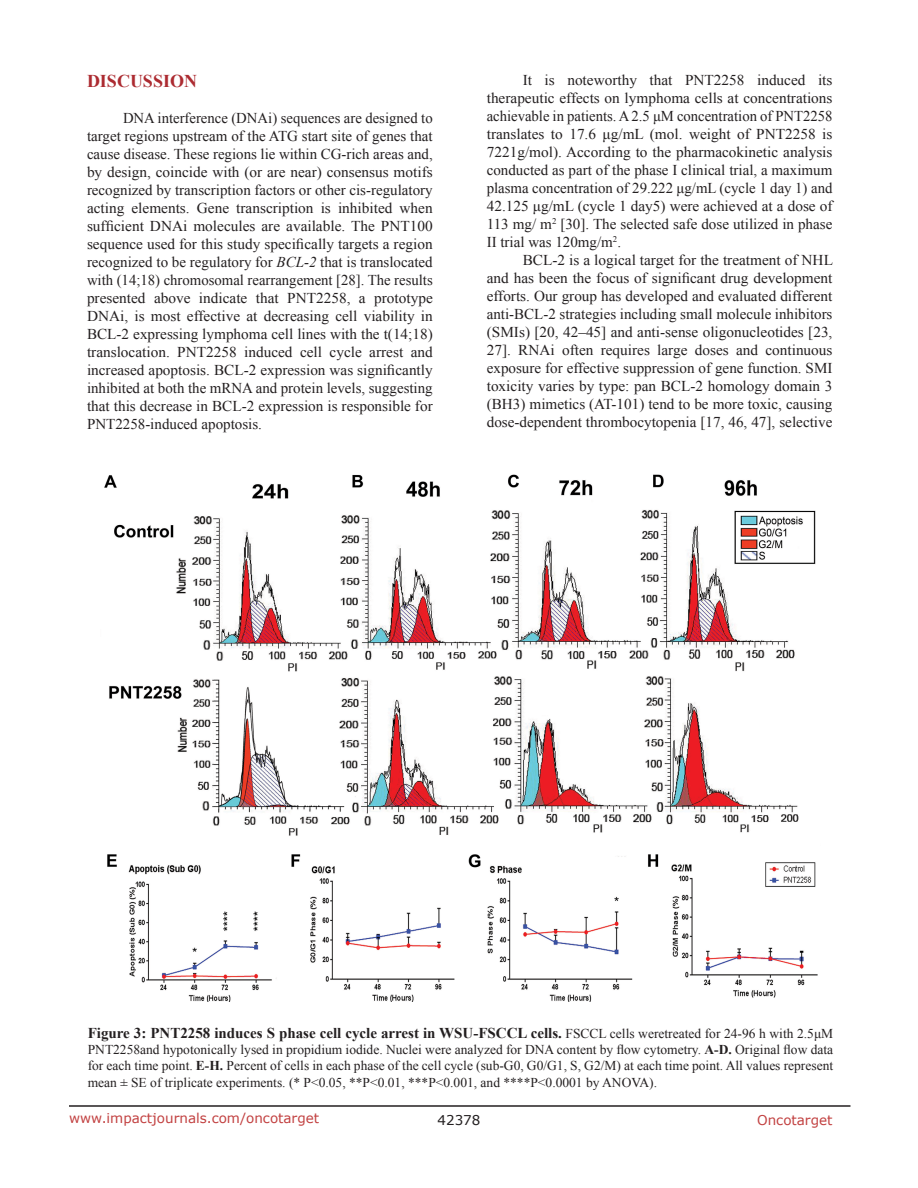
<style>
.page{position:relative;width:918px;height:1188px;background:#fff}
.page>*{position:absolute;margin:0;border:0;box-sizing:border-box;transform-origin:0 0}
.t1{font:700 18px "Times New Roman";color:#ac2b31}
.t2{font:15px/18px "Times New Roman";color:#231f20;text-align:justify}
.t3{font:700 15px "Times New Roman";color:#231f20}
.t4{font:13.5px/16.2px "Times New Roman";color:#231f20;text-align:justify}
.t5{font:13.5px "Verdana";color:#c24141}
.t6{font:13.5px "Verdana";color:#231f20}
.s1{font-style:italic}
.s2{font-weight:400;font-size:13.5px}
.s3{font-weight:700}
</style>
<div class="page">
<hr style="left:69px;top:1105px;width:781px;height:2px;background:#231f20">
<img style="left:104px;top:474px;width:714px;height:528px">
<p class="t1" style="left:87px;top:69px;width:112px">DISCUSSION</p>
<p class="t2" style="left:87px;top:109px;width:347px;text-indent:36px">DNA interference (DNAi) sequences are designed to target regions upstream of the ATG start site of genes that cause disease. These regions lie within CG-rich areas and, by design, coincide with (or are near) consensus motifs recognized by transcription factors or other cis-regulatory acting elements. Gene transcription is inhibited when sufficient DNAi molecules are available. The PNT100 sequence used for this study specifically targets a region recognized to be regulatory for <span class="s1">BCL-2</span> that is translocated with (14;18) chromosomal rearrangement [28]. The results presented above indicate that PNT2258, a prototype DNAi, is most effective at decreasing cell viability in BCL-2 expressing lymphoma cell lines with the t(14;18) translocation. PNT2258 induced cell cycle arrest and increased apoptosis. BCL-2 expression was significantly inhibited at both the mRNA and protein levels, suggesting that this decrease in BCL-2 expression is responsible for PNT2258-induced apoptosis.</p>
<p class="t2" style="left:487px;top:71px;width:347px;text-indent:36px">It is noteworthy that PNT2258 induced its therapeutic effects on lymphoma cells at concentrations achievable in patients. A 2.5 μM concentration of PNT2258 translates to 17.6 μg/mL (mol. weight of PNT2258 is 7221g/mol). According to the pharmacokinetic analysis conducted as part of the phase I clinical trial, a maximum plasma concentration of 29.222 μg/mL (cycle 1 day 1) and 42.125 μg/mL (cycle 1 day5) were achieved at a dose of 113 mg/ m<sup>2</sup> [30]. The selected safe dose utilized in phase II trial was 120mg/m<sup>2</sup>.</p>
<p class="t2" style="left:487px;top:251px;width:348px;text-indent:36px">BCL-2 is a logical target for the treatment of NHL and has been the focus of significant drug development efforts. Our group has developed and evaluated different anti-BCL-2 strategies including small molecule inhibitors (SMIs) [20, 42–45] and anti-sense oligonucleotides [23, 27]. RNAi often requires large doses and continuous exposure for effective suppression of gene function. SMI toxicity varies by type: pan BCL-2 homology domain 3 (BH3) mimetics (AT-101) tend to be more toxic, causing dose-dependent thrombocytopenia [17, 46, 47], selective</p>
<p class="t3" style="left:88px;top:1023px;width:747px">Figure 3: PNT2258 induces S phase cell cycle arrest in WSU-FSCCL cells. <span class="s2">FSCCL cells weretreated for 24-96 h with 2.5μM</span></p>
<p class="t4" style="left:88px;top:1041px;width:747px">PNT2258and hypotonically lysed in propidium iodide. Nuclei were analyzed for DNA content by flow cytometry. <span class="s3">A-D.</span> Original flow data for each time point. <span class="s3">E-H.</span> Percent of cells in each phase of the cell cycle (sub-G0, G0/G1, S, G2/M) at each time point. All values represent mean ± SE of triplicate experiments. (* P&lt;0.05, **P&lt;0.01, ***P&lt;0.001, and ****P&lt;0.0001 by ANOVA).</p>
<p class="t5" style="left:69px;top:1109px;width:252px">www.impactjournals.com/oncotarget</p>
<p class="t6" style="left:438px;top:1111px;width:44px">42378</p>
<p class="t5" style="left:757px;top:1111px;width:77px">Oncotarget</p>
</div>
